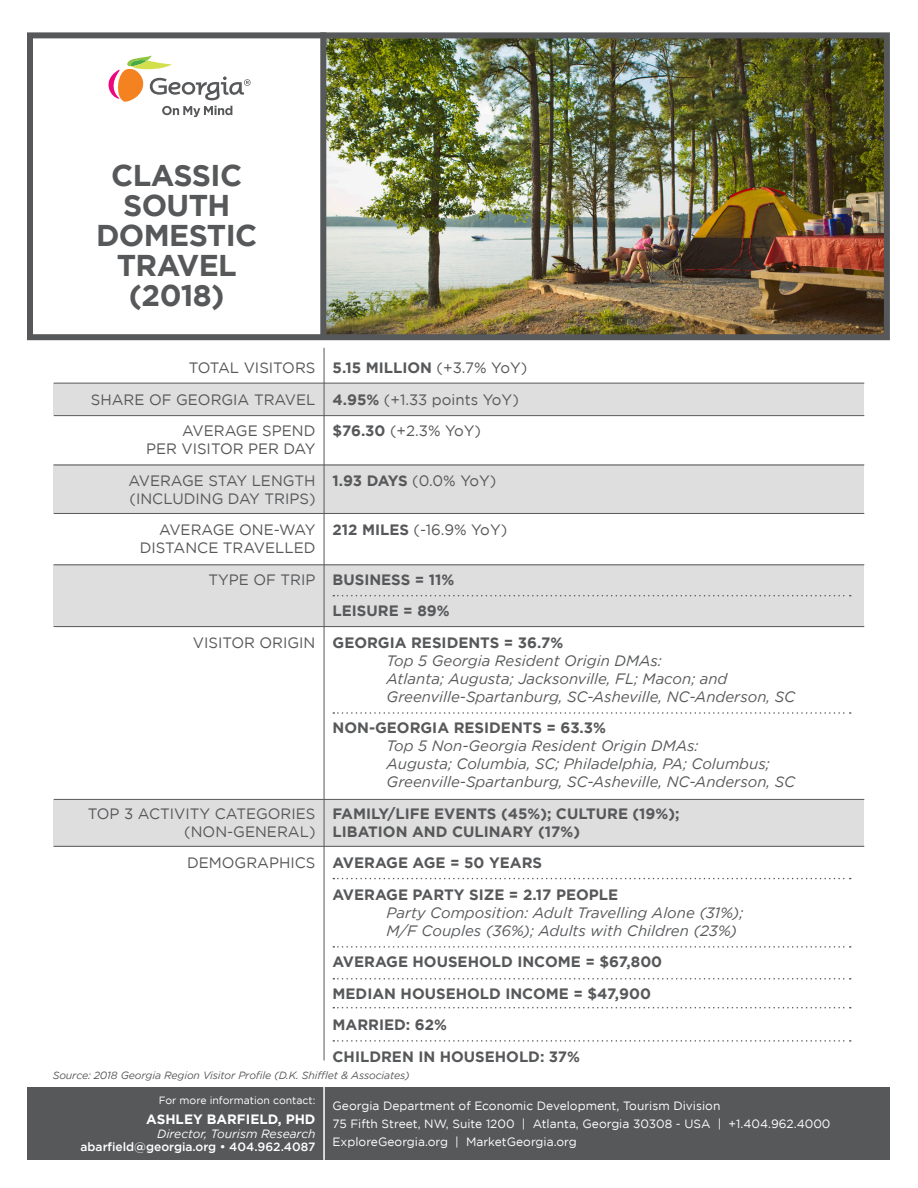
<style>
.page{position:relative;width:918px;height:1188px;background:#fff}
.page>*{position:absolute;margin:0;border:0;box-sizing:border-box;transform-origin:0 0}
.t1{font:700 30px/30px "Gotham";letter-spacing:-.02em;color:#57585a;text-align:center}
.t2{font:italic 15px/18px "Gotham";color:#57585a}
.t3{font:15px/18px "Gotham";color:#57585a;text-align:right}
.t4{font:700 15px/18px "Gotham";color:#57585a}
.Name{font:700 13.5px "Gotham";color:#fff}
.t5{font:12px/18px "Gotham";color:#fff}
.phone_s{font:500 12px "Gotham";color:#fff}
.t6{font:italic 12px "Gotham";color:#fff}
.t7{font:italic 10.5px "Gotham";letter-spacing:-.01em;color:#57585a}
.t8{font:10.5px "Gotham";color:#fff}
.s1{font-weight:400}
.s2{font-weight:700}
.s3{font-weight:700;font-style:normal}
</style>
<div class="page">
<div style="left:54px;top:465px;width:810px;height:48px;background:#dedede"></div>
<div style="left:54px;top:383px;width:810px;height:32px;background:#dedede"></div>
<div style="left:54px;top:800px;width:810px;height:47px;background:#dedede"></div>
<div style="left:54px;top:564px;width:810px;height:63px;background:#dedede"></div>
<img style="left:326px;top:39px;width:557px;height:294px">
<div style="left:27px;top:32px;width:863px;height:308px;border:6px solid #57585a"></div>
<hr style="left:54px;top:383px;width:810px;height:1px;background:#57585a">
<hr style="left:54px;top:415px;width:810px;height:1px;background:#57585a">
<hr style="left:54px;top:465px;width:810px;height:1px;background:#57585a">
<hr style="left:54px;top:513px;width:810px;height:1px;background:#57585a">
<hr style="left:54px;top:564px;width:810px;height:1px;background:#57585a">
<hr style="left:54px;top:626px;width:810px;height:1px;background:#57585a">
<hr style="left:324px;top:348px;width:1px;height:712px;background:#57585a">
<div style="left:320px;top:32px;width:6px;height:305px;background:#57585a"></div>
<hr style="left:54px;top:799px;width:810px;height:1px;background:#57585a">
<hr style="left:54px;top:846px;width:810px;height:1px;background:#57585a">
<svg style="left:333px;top:595px;width:518px;height:1px"></svg>
<svg style="left:333px;top:712px;width:518px;height:2px"></svg>
<svg style="left:333px;top:946px;width:518px;height:2px"></svg>
<svg style="left:333px;top:878px;width:518px;height:1px"></svg>
<svg style="left:333px;top:978px;width:518px;height:2px"></svg>
<svg style="left:333px;top:1007px;width:518px;height:1px"></svg>
<svg style="left:333px;top:1040px;width:518px;height:2px"></svg>
<div style="left:27px;top:1088px;width:863px;height:72px;background:#57585a"></div>
<svg style="left:108px;top:55px;width:143px;height:62px"></svg>
<hr style="left:323px;top:1084px;width:2px;height:76px;background:#fff">
<p class="t1" style="left:96px;top:160px;width:163px">CLASSIC<br>SOUTH<br>DOMESTIC<br>TRAVEL (2018)</p>
<p class="t4" style="left:333px;top:358px;width:196px">5.15 MILLION <span class="s1">(+3.7% YoY)</span></p>
<p class="t3" style="left:333px;top:390px;width:188px"><span class="s2">4.95%</span> (+1.33 points YoY)</p>
<p class="t3" style="left:333px;top:422px;width:150px"><span class="s2">$76.30</span> (+2.3% YoY)</p>
<p class="t3" style="left:333px;top:471px;width:165px"><span class="s2">1.93 DAYS</span> (0.0% YoY)</p>
<p class="t3" style="left:333px;top:521px;width:176px"><span class="s2">212 MILES</span> (-16.9% YoY)</p>
<p class="t4" style="left:333px;top:570px;width:123px">BUSINESS = 11%</p>
<p class="t4" style="left:333px;top:601px;width:119px">LEISURE = 89%</p>
<p class="t4" style="left:333px;top:633px;width:232px">GEORGIA RESIDENTS = 36.7%</p>
<p class="t2" style="left:387px;top:651px;width:410px">Top 5 Georgia Resident Origin DMAs:<br>Atlanta; Augusta; Jacksonville, FL; Macon; and<br>Greenville-Spartanburg, SC-Asheville, NC-Anderson, SC</p>
<p class="t4" style="left:333px;top:718px;width:275px">NON-GEORGIA RESIDENTS = 63.3%</p>
<p class="t2" style="left:387px;top:737px;width:410px">Top 5 Non-Georgia Resident Origin DMAs:<br>Augusta; Columbia, SC; Philadelphia, PA; Columbus;<br>Greenville-Spartanburg, SC-Asheville, NC-Anderson, SC</p>
<p class="t4" style="left:333px;top:804px;width:349px">FAMILY/LIFE EVENTS (45%); CULTURE (19%);<br>LIBATION AND CULINARY (17%)</p>
<p class="t4" style="left:333px;top:853px;width:211px">AVERAGE AGE = 50 YEARS</p>
<p class="t2" style="left:387px;top:885px;width:358px;text-indent:-54px"><span class="s3">AVERAGE PARTY SIZE = 2.17 PEOPLE<br></span>Party Composition: Adult Travelling Alone (31%);<br>M/F Couples (36%); Adults with Children (23%)</p>
<p class="t4" style="left:333px;top:952px;width:331px">AVERAGE HOUSEHOLD INCOME = $67,800</p>
<p class="t4" style="left:333px;top:984px;width:320px">MEDIAN HOUSEHOLD INCOME = $47,900</p>
<p class="t4" style="left:333px;top:1015px;width:116px">MARRIED: 62%</p>
<p class="t4" style="left:333px;top:1047px;width:249px">CHILDREN IN HOUSEHOLD: 37%</p>
<p class="t5" style="left:333px;top:1097px;width:389px">Georgia Department of Economic Development, Tourism Division</p>
<p class="t5" style="left:333px;top:1115px;width:499px">75 Fifth Street, NW, Suite 1200 | Atlanta, Georgia 30308 - USA | +1.404.962.4000<br>ExploreGeorgia.org | MarketGeorgia.org</p>
<p class="t3" style="left:189px;top:359px;width:128px">TOTAL VISITORS</p>
<p class="t3" style="left:91px;top:390px;width:226px">SHARE OF GEORGIA TRAVEL</p>
<p class="t3" style="left:146px;top:422px;width:171px">AVERAGE SPEND<br>PER VISITOR PER DAY</p>
<p class="t3" style="left:128px;top:471px;width:189px;text-align:left">AVERAGE STAY LENGTH (INCLUDING DAY TRIPS)</p>
<p class="t3" style="left:140px;top:521px;width:177px">AVERAGE ONE-WAY<br>DISTANCE TRAVELLED</p>
<p class="t3" style="left:208px;top:570px;width:109px">TYPE OF TRIP</p>
<p class="t3" style="left:193px;top:633px;width:124px">VISITOR ORIGIN</p>
<p class="t3" style="left:88px;top:804px;width:229px">TOP 3 ACTIVITY CATEGORIES (NON-GENERAL)</p>
<p class="t3" style="left:187px;top:854px;width:130px">DEMOGRAPHICS</p>
<p class="t7" style="left:53px;top:1070px;width:358px">Source: 2018 Georgia Region Visitor Profile (D.K. Shifflet &amp; Associates)</p>
<p class="t8" style="left:159px;top:1094px;width:158px">For more information contact:</p>
<p class="Name" style="left:146px;top:1112px;width:171px">ASHLEY BARFIELD, PHD</p>
<p class="t6" style="left:157px;top:1127px;width:160px">Director, Tourism Research</p>
<p class="phone_s" style="left:81px;top:1140px;width:236px">abarfield@georgia.org • 404.962.4087</p>
</div>
